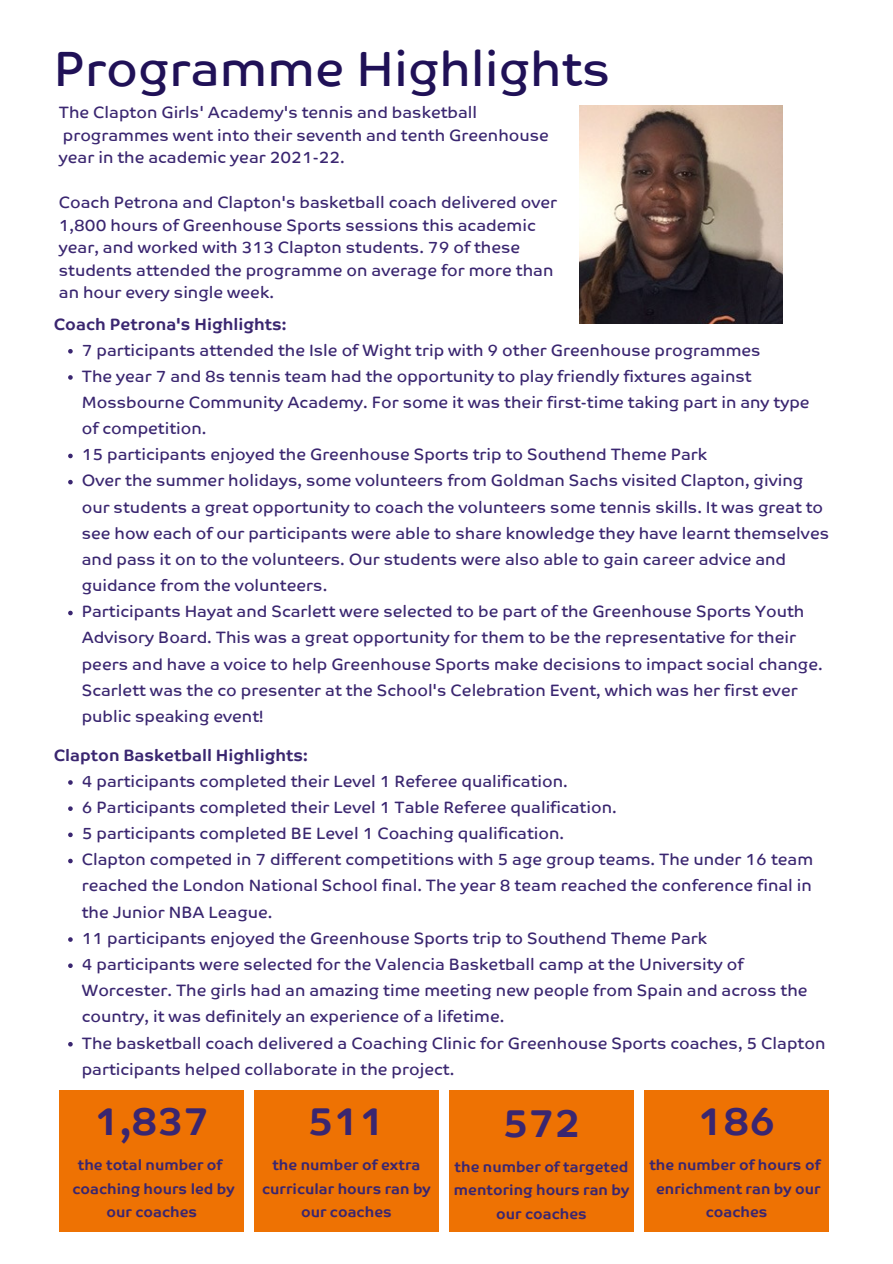
<style>
.page{position:relative;width:893px;height:1264px;background:#fff}
.page>*{position:absolute;margin:0;border:0;box-sizing:border-box;transform-origin:0 0}
.t1{font:49.65px "Co Text";color:#201157}
.t2{font:700 39.75px "Co Text Corp";color:#3a2670}
.t3{font:16.5px/26.1px "Co Text";color:#3a2670}
.t4{font:700 16.5px "Co Text Corp";color:#3a2670}
.t5{font:700 14.7px/23.5px "Co Text Corp";color:#3a2670;text-align:center}
.t6{font:14.4px "Co Text";color:#3a2670}
</style>
<div class="page">
<div style="left:59px;top:1090px;width:185px;height:141px;background:#ee7203"></div>
<div style="left:254px;top:1090px;width:185px;height:141px;background:#ee7203"></div>
<div style="left:449px;top:1090px;width:185px;height:141px;background:#ee7203"></div>
<img style="left:580px;top:105px;width:202px;height:218px">
<svg style="left:68px;top:349px;width:5px;height:4px"></svg>
<svg style="left:68px;top:375px;width:5px;height:5px"></svg>
<svg style="left:68px;top:453px;width:5px;height:5px"></svg>
<svg style="left:68px;top:480px;width:5px;height:4px"></svg>
<svg style="left:68px;top:610px;width:5px;height:5px"></svg>
<svg style="left:68px;top:780px;width:5px;height:4px"></svg>
<svg style="left:68px;top:806px;width:5px;height:5px"></svg>
<svg style="left:68px;top:832px;width:5px;height:5px"></svg>
<svg style="left:68px;top:858px;width:5px;height:5px"></svg>
<svg style="left:68px;top:937px;width:5px;height:4px"></svg>
<svg style="left:68px;top:963px;width:5px;height:5px"></svg>
<svg style="left:68px;top:1042px;width:5px;height:4px"></svg>
<div style="left:644px;top:1090px;width:185px;height:141px;background:#ee7203"></div>
<h1 class="t1" style="left:54px;top:41px;width:558px">Programme Highlights</h1>
<p class="t3" style="left:59px;top:102px;width:491px;line-height:22.5px">The Clapton Girls' Academy's tennis and basketball programmes went into their seventh and tenth Greenhouse year in the academic year 2021-22.</p>
<p class="t3" style="left:59px;top:192px;width:500px;line-height:22.5px">Coach Petrona and Clapton's basketball coach delivered over 1,800 hours of Greenhouse Sports sessions this academic year, and worked with 313 Clapton students. 79 of these students attended the programme on average for more than an hour every single week.</p>
<p class="t4" style="left:54px;top:315px;width:234px">Coach Petrona's Highlights:</p>
<p class="t3" style="left:82px;top:337px;width:748px">7 participants attended the Isle of Wight trip with 9 other Greenhouse programmes<br>The year 7 and 8s tennis team had the opportunity to play friendly fixtures against Mossbourne Community Academy. For some it was their first-time taking part in any type of competition.<br>15 participants enjoyed the Greenhouse Sports trip to Southend Theme Park<br>Over the summer holidays, some volunteers from Goldman Sachs visited Clapton, giving our students a great opportunity to coach the volunteers some tennis skills. It was great to see how each of our participants were able to share knowledge they have learnt themselves and pass it on to the volunteers. Our students were also able to gain career advice and guidance from the volunteers.<br>Participants Hayat and Scarlett were selected to be part of the Greenhouse Sports Youth Advisory Board. This was a great opportunity for them to be the representative for their peers and have a voice to help Greenhouse Sports make decisions to impact social change.<br>Scarlett was the co presenter at the School's Celebration Event, which was her first ever public speaking event!</p>
<p class="t4" style="left:54px;top:746px;width:256px">Clapton Basketball Highlights:</p>
<p class="t3" style="left:82px;top:768px;width:745px">4 participants completed their Level 1 Referee qualification.<br>6 Participants completed their Level 1 Table Referee qualification.<br>5 participants completed BE Level 1 Coaching qualification.<br>Clapton competed in 7 different competitions with 5 age group teams. The under 16 team reached the London National School final. The year 8 team reached the conference final in the Junior NBA League.<br>11 participants enjoyed the Greenhouse Sports trip to Southend Theme Park<br>4 participants were selected for the Valencia Basketball camp at the University of Worcester. The girls had an amazing time meeting new people from Spain and across the country, it was definitely an experience of a lifetime.<br>The basketball coach delivered a Coaching Clinic for Greenhouse Sports coaches, 5 Clapton participants helped collaborate in the project.</p>
<h2 class="t2" style="left:94px;top:1098px;width:116px">1,837</h2>
<p class="t5" style="left:72px;top:1152px;width:164px">the total number of coaching hours led by our coaches</p>
<h2 class="t2" style="left:307px;top:1098px;width:79px">511</h2>
<p class="t5" style="left:262px;top:1152px;width:170px">the number of extra curricular hours ran by our coaches</p>
<p class="t6" style="left:283px;top:1113px;width:136px">club hours on offer</p>
<h2 class="t2" style="left:502px;top:1100px;width:79px">572</h2>
<p class="t5" style="left:454px;top:1154px;width:177px">the number of targeted mentoring hours ran by our coaches</p>
<p class="t6" style="left:495px;top:1111px;width:90px">opportuities</p>
<h2 class="t2" style="left:697px;top:1098px;width:79px">186</h2>
<p class="t5" style="left:649px;top:1152px;width:173px">the number of hours of enrichment ran by our coaches</p>
</div>
